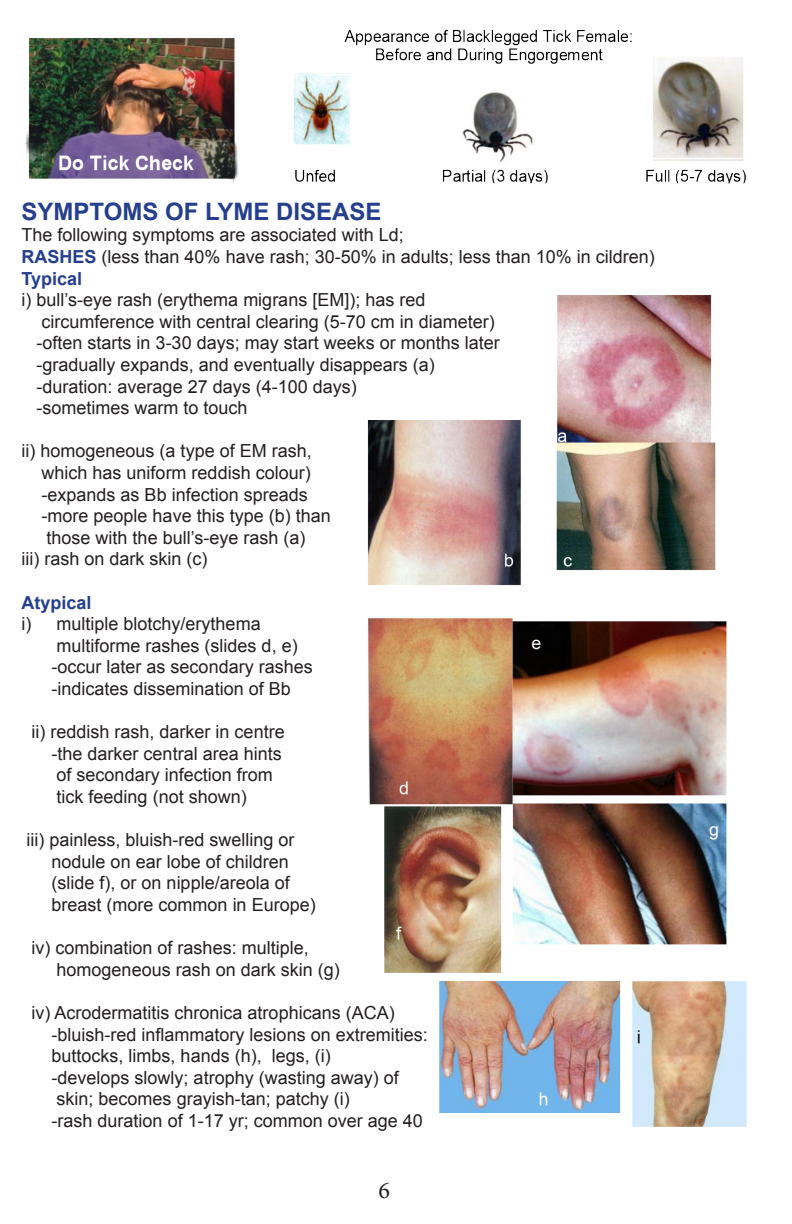
<style>
.page{position:relative;width:792px;height:1224px;background:#fff}
.page>*{position:absolute;margin:0;border:0;box-sizing:border-box;transform-origin:0 0}
.t1{font:700 24px "Arial";color:#253f8e}
.t2{font:24px "Minion Pro";color:#231f20}
.t3{font:18px "Arial";color:#231f20}
.t4{font:700 18px "Arial";color:#253f8e}
.s1{font-weight:700;color:#253f8e}
</style>
<div class="page">
<img style="left:24px;top:30px;width:722px;height:154px">
<img style="left:367px;top:295px;width:380px;height:831px">
<p class="t1" style="left:22px;top:195px;width:362px">SYMPTOMS OF LYME DISEASE</p>
<p class="t3" style="left:22px;top:223px;width:384px">The following symptoms are associated with Ld;</p>
<p class="t3" style="left:22px;top:245px;width:635px"><span class="s1">RASHES</span> (less than 40% have rash; 30-50% in adults; less than 10% in cildren)</p>
<p class="t4" style="left:22px;top:266px;width:62px">Typical</p>
<p class="t3" style="left:22px;top:288px;width:405px">i) bull’s-eye rash (erythema migrans [EM]); has red</p>
<p class="t3" style="left:42px;top:310px;width:455px">circumference with central clearing (5-70 cm in diameter)</p>
<p class="t3" style="left:37px;top:331px;width:465px">-often starts in 3-30 days; may start weeks or months later</p>
<p class="t3" style="left:37px;top:353px;width:400px">-gradually expands, and eventually disappears (a)</p>
<p class="t3" style="left:37px;top:374px;width:322px">-duration: average 27 days (4-100 days)</p>
<p class="t3" style="left:37px;top:396px;width:213px">-sometimes warm to touch</p>
<p class="t3" style="left:22px;top:439px;width:292px">ii) homogeneous (a type of EM rash,</p>
<p class="t3" style="left:42px;top:461px;width:271px">which has uniform reddish colour)</p>
<p class="t3" style="left:42px;top:482px;width:268px">-expands as Bb infection spreads</p>
<p class="t3" style="left:42px;top:504px;width:291px">-more people have this type (b) than</p>
<p class="t3" style="left:47px;top:526px;width:260px">those with the bull’s-eye rash (a)</p>
<p class="t3" style="left:22px;top:547px;width:188px">iii) rash on dark skin (c)</p>
<p class="t4" style="left:22px;top:590px;width:72px">Atypical</p>
<p class="t3" style="left:22px;top:612px;width:241px">i) multiple blotchy/erythema</p>
<p class="t3" style="left:57px;top:634px;width:243px">multiforme rashes (slides d, e)</p>
<p class="t3" style="left:52px;top:655px;width:263px">-occur later as secondary rashes</p>
<p class="t3" style="left:52px;top:677px;width:241px">-indicates dissemination of Bb</p>
<p class="t3" style="left:32px;top:720px;width:255px">ii) reddish rash, darker in centre</p>
<p class="t3" style="left:52px;top:742px;width:232px">-the darker central area hints</p>
<p class="t3" style="left:57px;top:763px;width:218px">of secondary infection from</p>
<p class="t3" style="left:57px;top:785px;width:192px">tick feeding (not shown)</p>
<p class="t3" style="left:27px;top:828px;width:270px">iii) painless, bluish-red swelling or</p>
<p class="t3" style="left:52px;top:850px;width:239px">nodule on ear lobe of children</p>
<p class="t3" style="left:52px;top:871px;width:240px">(slide f), or on nipple/areola of</p>
<p class="t3" style="left:52px;top:893px;width:266px">breast (more common in Europe)</p>
<p class="t3" style="left:32px;top:936px;width:279px">iv) combination of rashes: multiple,</p>
<p class="t3" style="left:57px;top:958px;width:285px">homogeneous rash on dark skin (g)</p>
<p class="t3" style="left:32px;top:1001px;width:365px">iv) Acrodermatitis chronica atrophicans (ACA)</p>
<p class="t3" style="left:52px;top:1022px;width:378px">-bluish-red inflammatory lesions on extremities:</p>
<p class="t3" style="left:52px;top:1044px;width:281px">buttocks, limbs, hands (h), legs, (i)</p>
<p class="t3" style="left:52px;top:1066px;width:349px">-develops slowly; atrophy (wasting away) of</p>
<p class="t3" style="left:57px;top:1087px;width:295px">skin; becomes grayish-tan; patchy (i)</p>
<p class="t3" style="left:52px;top:1109px;width:373px">-rash duration of 1-17 yr; common over age 40</p>
<p class="t2" style="left:378px;top:1174px;width:13px">6</p>
</div>
